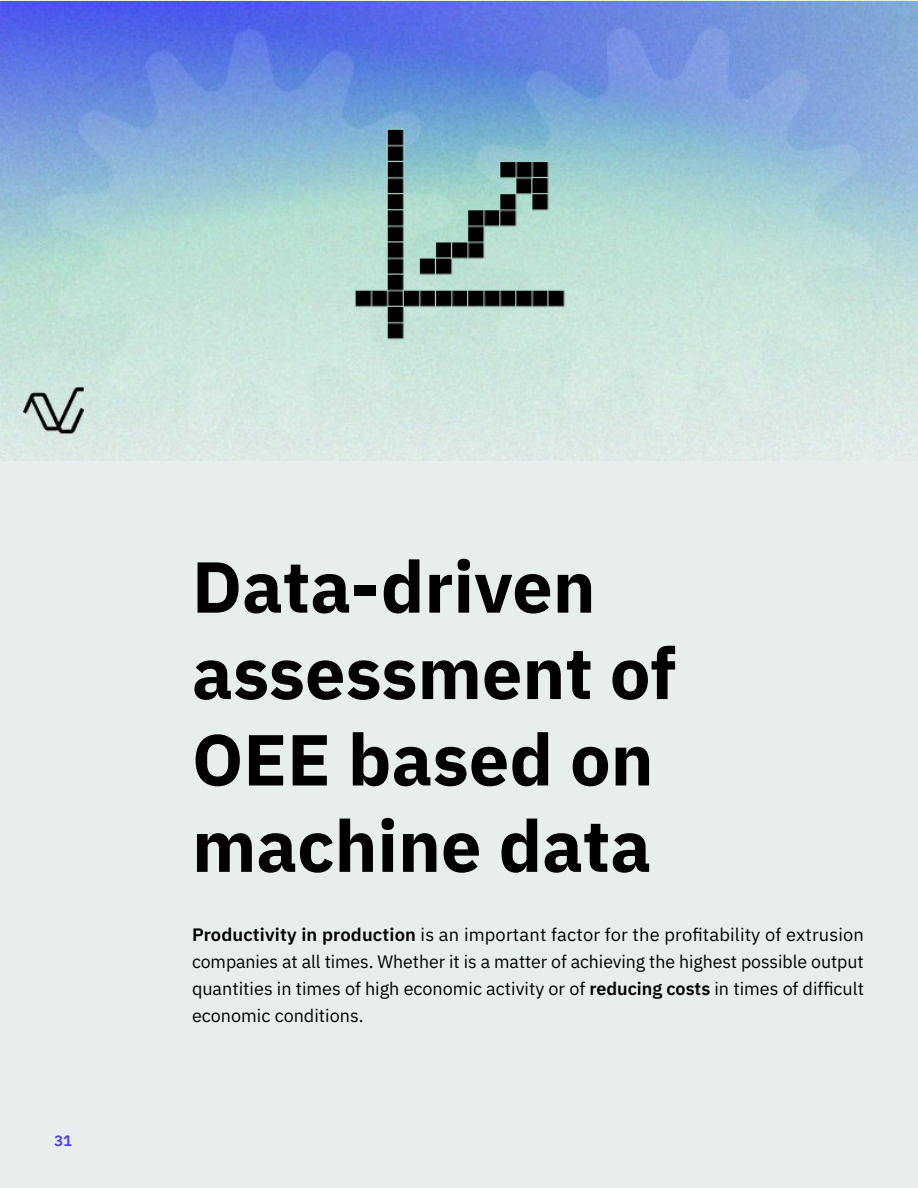
<style>
.page{position:relative;width:918px;height:1188px;background:#e7eeed}
.page>*{position:absolute;margin:0;border:0;box-sizing:border-box;transform-origin:0 0}
.t1{font:700 72px/86.4px "IBM Plex Sans";color:#000}
.Paragraph_Style_2{font:18px/27px "IBM Plex Sans";color:#000;text-align:justify}
.t2{font:600 15px "IBM Plex Mono";color:#473dfa}
.s1{font-weight:600}
</style>
<div class="page">
<img style="left:0;top:2px;width:918px;height:459px">
<p class="t2" style="left:54px;top:1129px;width:19px">31</p>
<p class="t1" style="left:192px;top:538px;width:486px">Data-driven assessment of<br>OEE based on machine data</p>
<p class="Paragraph_Style_2" style="left:192px;top:920px;width:674px"><span class="s1">Productivity in production</span> is an important factor for the profitability of extrusion companies at all times. Whether it is a matter of achieving the highest possible output quantities in times of high economic activity or of <span class="s1">reducing costs</span> in times of difficult economic conditions.</p>
</div>
